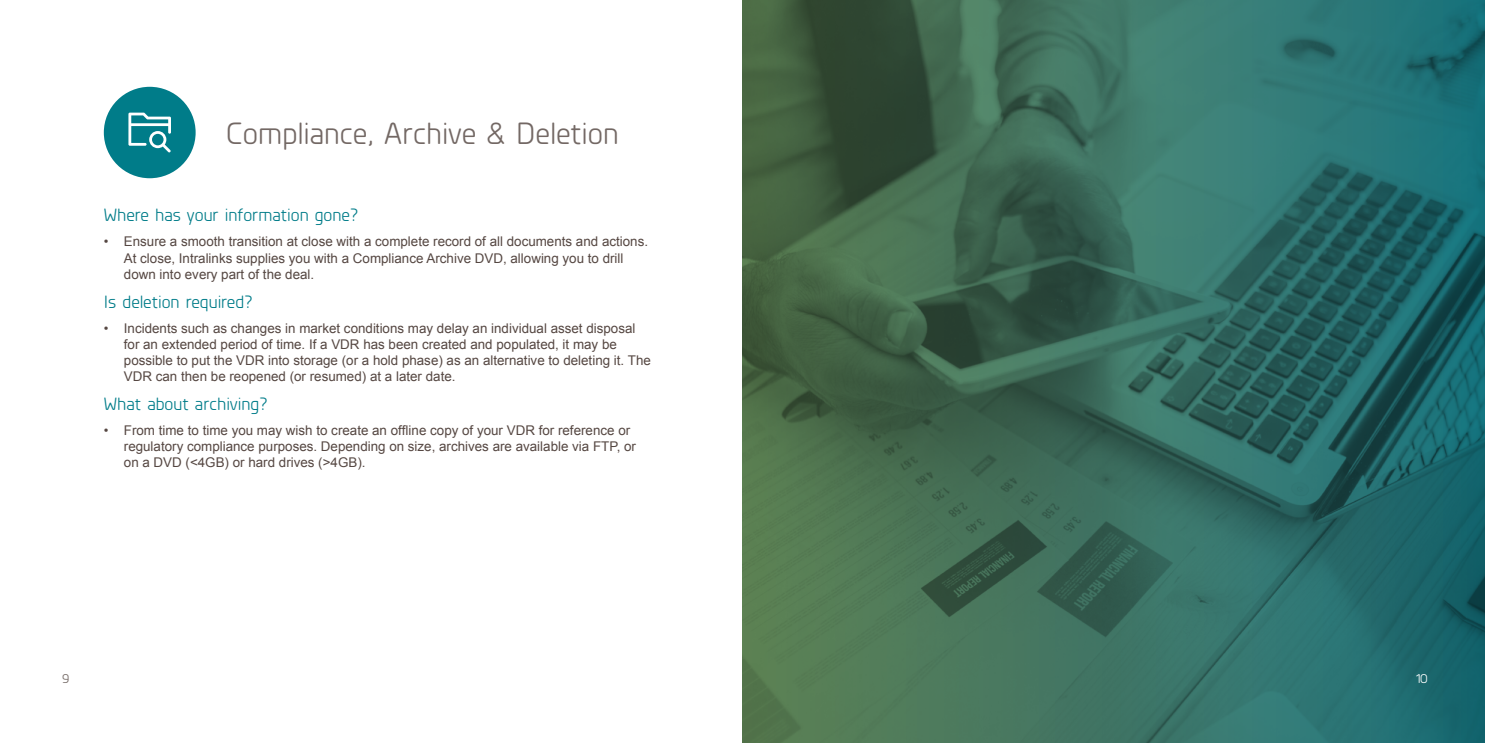
<style>
.page{position:relative;width:1485px;height:743px;background:#fff}
.page>*{position:absolute;margin:0;border:0;box-sizing:border-box;transform-origin:0 0}
.t1{font:30.75px "Planer";color:#736864}
.t2{font:17.88px "Planer";color:#007c89}
.t3{font:13.38px/16px "Arial";color:#554742}
.t4{font:13.38px "Planer";color:#fff}
.t5{font:13.38px "Planer";color:#736864}
</style>
<div class="page">
<img style="left:742px;top:0;width:743px;height:742px">
<svg style="left:104px;top:87px;width:92px;height:91px"></svg>
<h1 class="t1" style="left:226px;top:113px;width:394px">Compliance, Archive &amp; Deletion</h1>
<h2 class="t2" style="left:104px;top:203px;width:256px">Where has your information gone?</h2>
<p class="t3" style="left:124px;top:234px;width:526px;text-indent:-20px">• Ensure a smooth transition at close with a complete record of all documents and actions.<br>At close, Intralinks supplies you with a Compliance Archive DVD, allowing you to drill down into every part of the deal.</p>
<h2 class="t2" style="left:104px;top:290px;width:150px">Is deletion required?</h2>
<p class="t3" style="left:124px;top:320px;width:529px;text-indent:-20px">• Incidents such as changes in market conditions may delay an individual asset disposal for an extended period of time. If a VDR has been created and populated, it may be possible to put the VDR into storage (or a hold phase) as an alternative to deleting it. The VDR can then be reopened (or resumed) at a later date.</p>
<h2 class="t2" style="left:104px;top:392px;width:165px">What about archiving?</h2>
<p class="t3" style="left:124px;top:422px;width:514px;text-indent:-20px">• From time to time you may wish to create an offline copy of your VDR for reference or regulatory compliance purposes. Depending on size, archives are available via FTP, or on a DVD (&lt;4GB) or hard drives (&gt;4GB).</p>
<p class="t5" style="left:62px;top:669px;width:9px">9</p>
<p class="t4" style="left:1416px;top:669px;width:14px">10</p>
</div>
